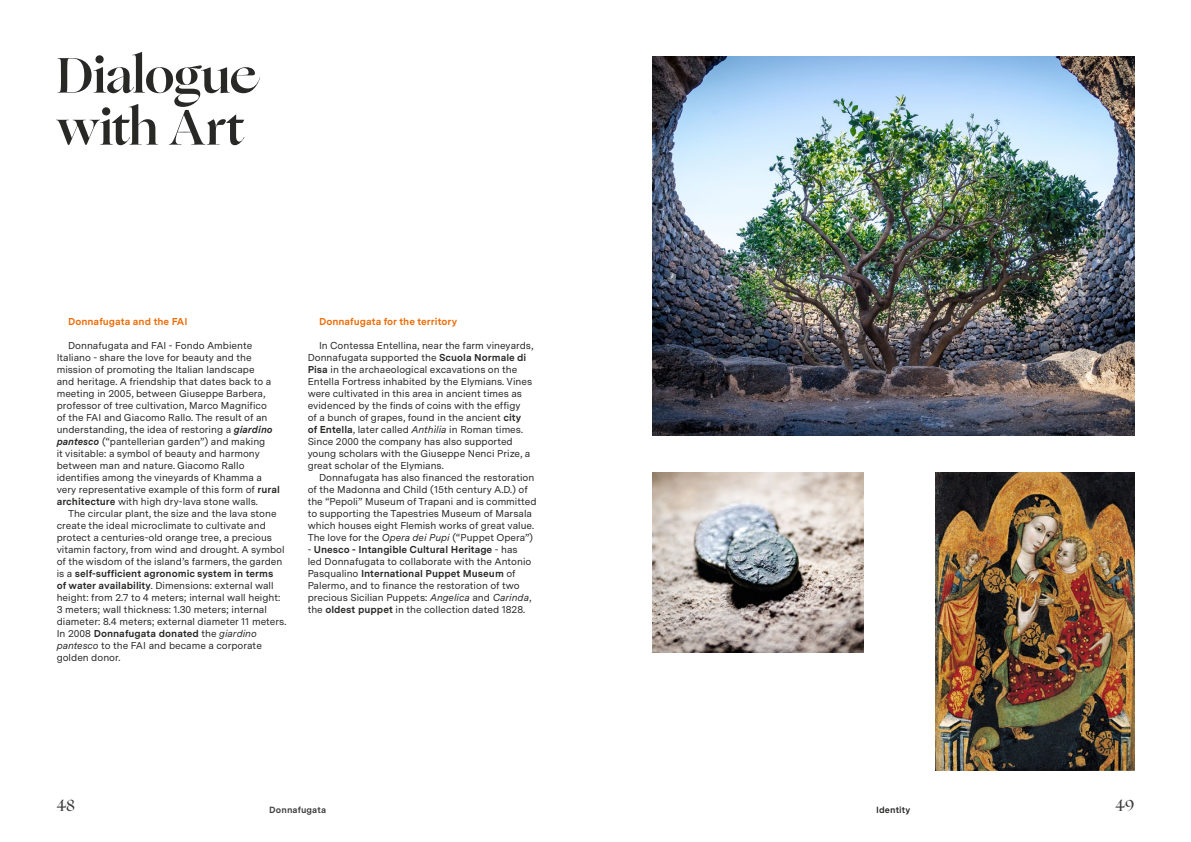
<style>
.page{position:relative;width:1191px;height:842px;background:#fff}
.page>*{position:absolute;margin:0;border:0;box-sizing:border-box;transform-origin:0 0}
.t1{font:700 50px/52px "Ogg";color:#282827}
.t2{font:500 16px "Ogg";color:#3c3b3b}
.t3{font:10px/12px "Messina Sans";color:#282827}
.t4{font:700 10px "Messina Sans";color:#ed6b06}
.t5{font:700 9px "Messina Sans";letter-spacing:.01em;color:#3c3b3b}
.t6{font:700 9px "Messina Sans";letter-spacing:.01em;color:#282827}
.s1{font-weight:700;font-style:italic}
.s2{font-weight:700}
.s3{font-style:italic}
</style>
<div class="page">
<img style="left:935px;top:473px;width:199px;height:297px">
<img style="left:652px;top:56px;width:482px;height:379px">
<img style="left:652px;top:473px;width:211px;height:180px">
<h1 class="t1" style="left:57px;top:49px;width:201px">Dialogue with Art</h1>
<p class="t4" style="left:68px;top:314px;width:121px">Donnafugata and the FAI</p>
<p class="t3" style="left:57px;top:339px;width:225px;text-indent:11px">Donnafugata and FAI - Fondo Ambiente Italiano - share the love for beauty and the mission of promoting the Italian landscape<br>and heritage. A friendship that dates back to a meeting in 2005, between Giuseppe Barbera, professor of tree cultivation, Marco Magnifico<br>of the FAI and Giacomo Rallo. The result of an understanding, the idea of restoring a <span class="s1">giardino pantesco</span> (“pantellerian garden”) and making<br>it visitable: a symbol of beauty and harmony between man and nature. Giacomo Rallo identifies among the vineyards of Khamma a very representative example of this form of <span class="s2">rural architecture</span> with high dry-lava stone walls.</p>
<p class="t3" style="left:57px;top:507px;width:231px;text-indent:11px">The circular plant, the size and the lava stone create the ideal microclimate to cultivate and protect a centuries-old orange tree, a precious vitamin factory, from wind and drought. A symbol of the wisdom of the island’s farmers, the garden is a <span class="s2">self-sufficient agronomic system in terms<br>of water availability</span>. Dimensions: external wall height: from 2.7 to 4 meters; internal wall height:<br>3 meters; wall thickness: 1.30 meters; internal diameter: 8.4 meters; external diameter 11 meters.<br>In 2008 <span class="s2">Donnafugata donated</span> the <span class="s3">giardino pantesco</span> to the FAI and became a corporate golden donor.</p>
<p class="t4" style="left:319px;top:314px;width:140px">Donnafugata for the territory</p>
<p class="t3" style="left:308px;top:339px;width:227px;text-indent:11px">In Contessa Entellina, near the farm vineyards, Donnafugata supported the <span class="s2">Scuola Normale di Pisa</span> in the archaeological excavations on the Entella Fortress inhabited by the Elymians. Vines were cultivated in this area in ancient times as evidenced by the finds of coins with the effigy<br>of a bunch of grapes, found in the ancient <span class="s2">city<br>of Entella</span>, later called <span class="s3">Anthìlia</span> in Roman times.<br>Since 2000 the company has also supported young scholars with the Giuseppe Nenci Prize, a great scholar of the Elymians.</p>
<p class="t3" style="left:308px;top:471px;width:230px;text-indent:11px">Donnafugata has also financed the restoration of the Madonna and Child (15th century A.D.) of the “Pepoli” Museum of Trapani and is committed to supporting the Tapestries Museum of Marsala which houses eight Flemish works of great value.<br>The love for the <span class="s3">Opera dei Pupi</span> (“Puppet Opera”)</p>
<p class="t3" style="left:308px;top:543px;width:225px">- <span class="s2">Unesco - Intangible Cultural Heritage</span> - has led Donnafugata to collaborate with the Antonio Pasqualino <span class="s2">International Puppet Museum</span> of Palermo, and to finance the restoration of two precious Sicilian Puppets: <span class="s3">Angelica</span> and <span class="s3">Carinda</span>, the <span class="s2">oldest puppet</span> in the collection dated 1828.</p>
<h2 class="t2" style="left:57px;top:795px;width:20px">48</h2>
<p class="t5" style="left:269px;top:803px;width:59px">Donnafugata</p>
<p class="t6" style="left:876px;top:803px;width:36px">Identity</p>
<h2 class="t2" style="left:1115px;top:795px;width:20px">49</h2>
</div>
